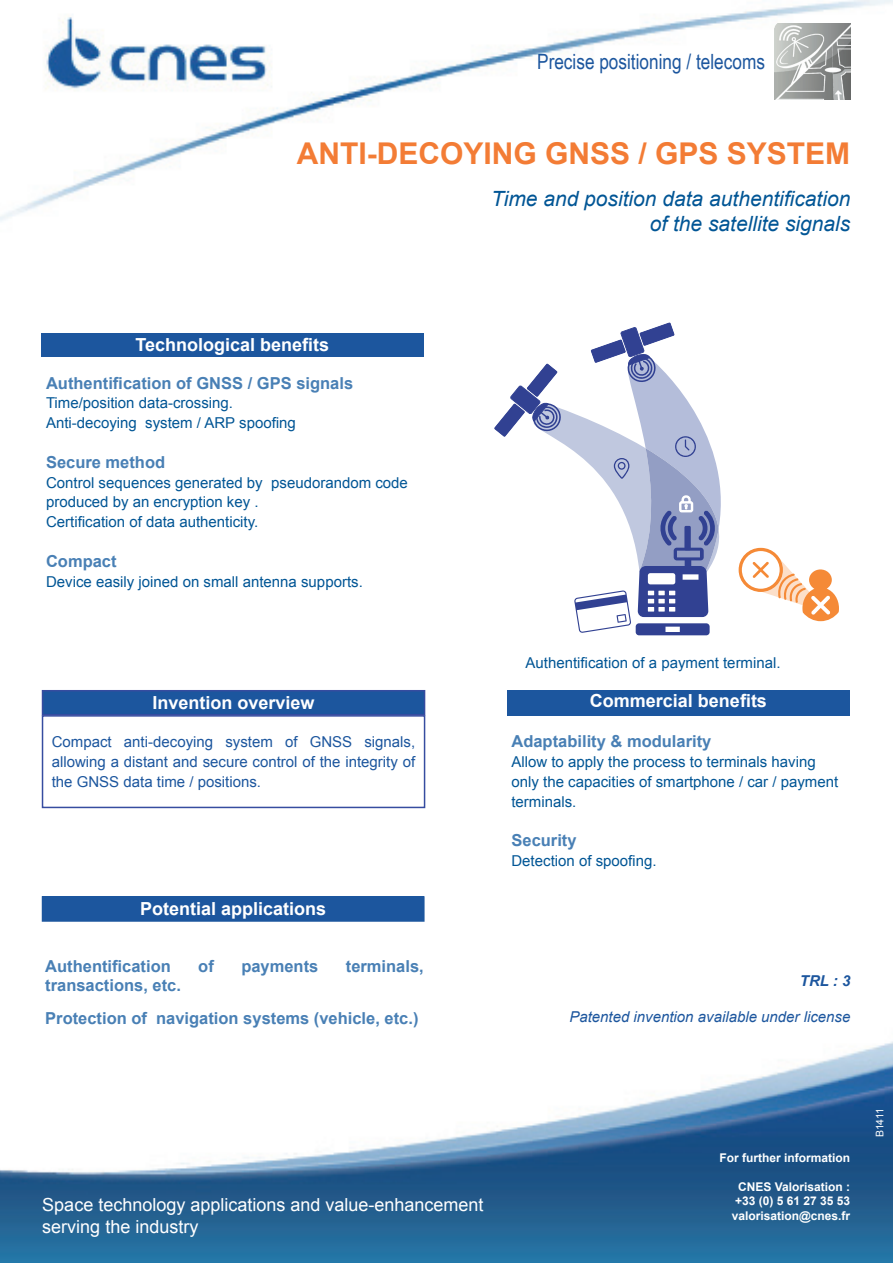
<style>
.page{position:relative;width:893px;height:1263px;background:#fff}
.page>*{position:absolute;margin:0;border:0;box-sizing:border-box;transform-origin:0 0}
.t1{font:700 30px "Arial";color:#f37c35}
.t2{font:italic 21px/25.2px "Arial";color:#005595;text-align:right}
.t3{font:21px "Arial Narrow";color:#1c569e}
.t4{font:700 18px "Arial";color:#fff}
.t5{font:18px/21.6px "Arial";color:#fff}
.t6{font:700 16.5px/32.5px "Arial";color:#4980b5}
.t7{font:15px/19.8px "Arial";color:#005595}
.t8{font:15px/19.8px "Arial";color:#1c569e;text-align:justify}
.t9{font:italic 15px "Arial";color:#1c569e}
.t10{font:italic 700 15px "Arial";color:#1c569e}
.t11{font:700 12px/14.4px "Arial";color:#fff;text-align:center}
.t12{font:10.5px "Arial";color:#fff}
</style>
<div class="page">
<img style="left:0;top:0;width:893px;height:1263px">
<div style="left:42px;top:715px;width:383px;height:93px;border:2px solid #364ca0"></div>
<div style="left:43px;top:691px;width:382px;height:24px;background:#1c569e"></div>
<div style="left:42px;top:690px;width:383px;height:25px;border:2px solid #364ca0"></div>
<div style="left:41px;top:333px;width:383px;height:24px;background:#1c569e"></div>
<div style="left:507px;top:690px;width:343px;height:25px;background:#1c569e"></div>
<img style="left:774px;top:23px;width:76px;height:77px">
<div style="left:43px;top:897px;width:381px;height:24px;background:#1c569e"></div>
<div style="left:42px;top:896px;width:383px;height:26px;border:2px solid #1c569e"></div>
<svg style="left:494px;top:322px;width:345px;height:313px"></svg>
<h2 class="t3" style="left:537px;top:50px;width:229px">Precise positioning / telecoms</h2>
<h1 class="t1" style="left:297px;top:137px;width:555px">ANTI-DECOYING GNSS / GPS SYSTEM</h1>
<h2 class="t2" style="left:491px;top:186px;width:361px">Time and position data authentification of the satellite signals</h2>
<p class="t4" style="left:136px;top:334px;width:195px">Technological benefits</p>
<p class="t6" style="left:46px;top:367px;width:309px">Authentification of GNSS / GPS signals</p>
<p class="t7" style="left:46px;top:393px;width:251px">Time/position data-crossing.<br>Anti-decoying system / ARP spoofing</p>
<p class="t6" style="left:46px;top:446px;width:121px">Secure method</p>
<p class="t7" style="left:46px;top:472px;width:363px">Control sequences generated by pseudorandom code produced by an encryption key .<br>Certification of data authenticity.</p>
<p class="t6" style="left:46px;top:545px;width:72px">Compact</p>
<p class="t7" style="left:46px;top:571px;width:318px">Device easily joined on small antenna supports.</p>
<p class="t4" style="left:153px;top:692px;width:164px">Invention overview</p>
<p class="t8" style="left:52px;top:732px;width:365px">Compact anti-decoying system of GNSS signals, allowing a distant and secure control of the integrity of the GNSS data time / positions.</p>
<p class="t4" style="left:140px;top:899px;width:188px">Potential applications</p>
<p class="t6" style="left:45px;top:949px;width:127px">Authentification</p>
<p class="t6" style="left:198px;top:949px;width:17px">of</p>
<p class="t6" style="left:241px;top:949px;width:79px">payments</p>
<p class="t6" style="left:346px;top:949px;width:79px">terminals,</p>
<p class="t6" style="left:45px;top:969px;width:375px">transactions, etc.<br>Protection of navigation systems (vehicle, etc.)</p>
<p class="t7" style="left:525px;top:653px;width:257px">Authentification of a payment terminal.</p>
<p class="t4" style="left:590px;top:691px;width:179px">Commercial benefits</p>
<p class="t6" style="left:511px;top:725px;width:201px">Adaptability &amp; modularity</p>
<p class="t7" style="left:511px;top:752px;width:328px">Allow to apply the process to terminals having only the capacities of smartphone / car / payment terminals.</p>
<p class="t6" style="left:511px;top:824px;width:67px">Security</p>
<p class="t7" style="left:511px;top:851px;width:147px">Detection of spoofing.</p>
<p class="t10" style="left:800px;top:972px;width:52px">TRL : 3</p>
<p class="t9" style="left:569px;top:1008px;width:283px">Patented invention available under license</p>
<p class="t5" style="left:42px;top:1194px;width:443px">Space technology applications and value-enhancement serving the industry</p>
<p class="t11" style="left:720px;top:1151px;width:132px">For further information</p>
<p class="t11" style="left:732px;top:1180px;width:120px">CNES Valorisation : +33 (0) 5 61 27 35 53 valorisation@cnes.fr</p>
<p class="t12" style="left:874px;top:1137px;width:31px;rotate:-90deg">B1411</p>
</div>
